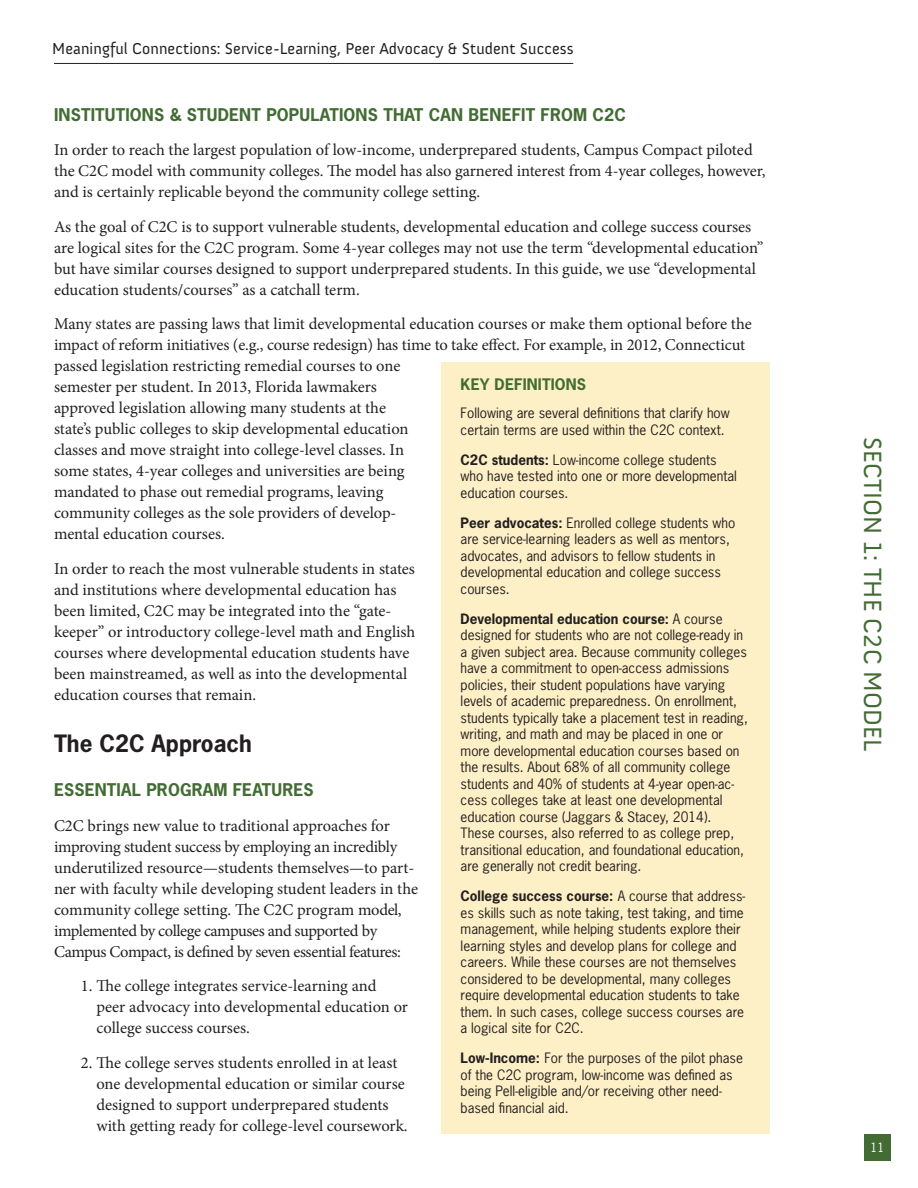
<style>
.page{position:relative;width:918px;height:1188px;background:#fff}
.page>*{position:absolute;margin:0;border:0;box-sizing:border-box;transform-origin:0 0}
.t1{font:25.5px "Anivers";letter-spacing:.005em;color:#426c33}
.t2{font:700 22.5px "News Gothic Std";color:#231f20}
.t3{font:16.5px/21px "Minion Pro";letter-spacing:-.005em;color:#231f20}
.t4{font:700 16.5px "News Gothic Std";letter-spacing:.01em;color:#426c33}
.t5{font:16.2px "Anivers";letter-spacing:.005em;color:#231f20}
.t6{font:700 15px "News Gothic Std";letter-spacing:.01em;color:#426c33}
.t7{font:13.5px/16.5px "News Gothic Std";color:#231f20}
.t8{font:12px "News Gothic Std";color:#fff}
.s1{font-weight:700}
</style>
<div class="page">
<hr style="left:54px;top:63px;width:519px;height:1px;background:#231f20">
<div style="left:864px;top:1134px;width:27px;height:27px;background:#426c33"></div>
<div style="left:441px;top:363px;width:329px;height:771px;background:#fef0c6"></div>
<p class="t5" style="left:52px;top:40px;width:523px">Meaningful Connections: Service-Learning, Peer Advocacy &amp; Student Success</p>
<p class="t4" style="left:54px;top:104px;width:574px">INSTITUTIONS &amp; STUDENT POPULATIONS THAT CAN BENEFIT FROM C2C</p>
<p class="t3" style="left:54px;top:140px;width:713px">In order to reach the largest population of low-income, underprepared students, Campus Compact piloted the C2C model with community colleges. The model has also garnered interest from 4-year colleges, however, and is certainly replicable beyond the community college setting.</p>
<p class="t3" style="left:54px;top:216px;width:711px">As the goal of C2C is to support vulnerable students, developmental education and college success courses are logical sites for the C2C program. Some 4-year colleges may not use the term “developmental education” but have similar courses designed to support underprepared students. In this guide, we use “developmental education students/courses” as a catchall term.</p>
<p class="t3" style="left:54px;top:314px;width:699px">Many states are passing laws that limit developmental education courses or make them optional before the impact of reform initiatives (e.g., course redesign) has time to take effect. For example, in 2012, Connecticut passed legislation restricting remedial courses to one<br>semester per student. In 2013, Florida lawmakers<br>approved legislation allowing many students at the<br>state’s public colleges to skip developmental education<br>classes and move straight into college-level classes. In<br>some states, 4-year colleges and universities are being<br>mandated to phase out remedial programs, leaving<br>community colleges as the sole providers of develop-<br>mental education courses.</p>
<p class="t3" style="left:54px;top:558px;width:363px">In order to reach the most vulnerable students in states and institutions where developmental education has been limited, C2C may be integrated into the “gate&shy;keeper” or introductory college-level math and English courses where developmental education students have been mainstreamed, as well as into the developmental education courses that remain.</p>
<h2 class="t2" style="left:54px;top:729px;width:199px">The C2C Approach</h2>
<p class="t4" style="left:54px;top:779px;width:261px">ESSENTIAL PROGRAM FEATURES</p>
<p class="t3" style="left:54px;top:815px;width:366px">C2C brings new value to traditional approaches for improving student success by employing an incredibly underutilized resource—students themselves—to part&shy;ner with faculty while developing student leaders in the community college setting. The C2C program model, implemented by college campuses and supported by Campus Compact, is defined by seven essential features:</p>
<p class="t3" style="left:96px;top:976px;width:313px;text-indent:-15px">1. The college integrates service-learning and peer advocacy into developmental education or college success courses.</p>
<p class="t3" style="left:96px;top:1052px;width:311px;text-indent:-15px">2. The college serves students enrolled in at least one developmental education or similar course designed to support underprepared students with getting ready for college-level coursework.</p>
<p class="t6" style="left:461px;top:374px;width:127px">KEY DEFINITIONS</p>
<p class="t7" style="left:461px;top:405px;width:271px">Following are several definitions that clarify how certain terms are used within the C2C context.</p>
<p class="t7" style="left:461px;top:451px;width:278px"><span class="s1">C2C students:</span> Low-income college students who have tested into one or more developmental education courses.</p>
<p class="t7" style="left:461px;top:514px;width:276px"><span class="s1">Peer advocates:</span> Enrolled college students who are service-learning leaders as well as mentors, advocates, and advisors to fellow students in developmental education and college success courses.</p>
<p class="t7" style="left:461px;top:610px;width:289px"><span class="s1">Developmental education course:</span> A course designed for students who are not college-ready in a given subject area. Because community colleges have a commitment to open-access admissions policies, their student populations have varying levels of academic preparedness. On enrollment, students typically take a placement test in reading, writing, and math and may be placed in one or more developmental education courses based on the results. About 68% of all community college students and 40% of students at 4-year open-ac&shy;cess colleges take at least one developmental education course (Jaggars &amp; Stacey, 2014).<br>These courses, also referred to as college prep, transitional education, and foundational education, are generally not credit bearing.</p>
<p class="t7" style="left:461px;top:888px;width:286px"><span class="s1">College success course:</span> A course that address&shy;es skills such as note taking, test taking, and time management, while helping students explore their learning styles and develop plans for college and careers. While these courses are not themselves considered to be developmental, many colleges require developmental education students to take them. In such cases, college success courses are a logical site for C2C.</p>
<p class="t7" style="left:461px;top:1050px;width:284px"><span class="s1">Low-Income:</span> For the purposes of the pilot phase of the C2C program, low-income was defined as being Pell-eligible and/or receiving other need&shy;based financial aid.</p>
<h1 class="t1" style="left:887px;top:437px;width:316px;rotate:90deg">SECTION 1: THE C2C MODEL</h1>
<p class="t8" style="left:871px;top:1140px;width:15px">11</p>
</div>
